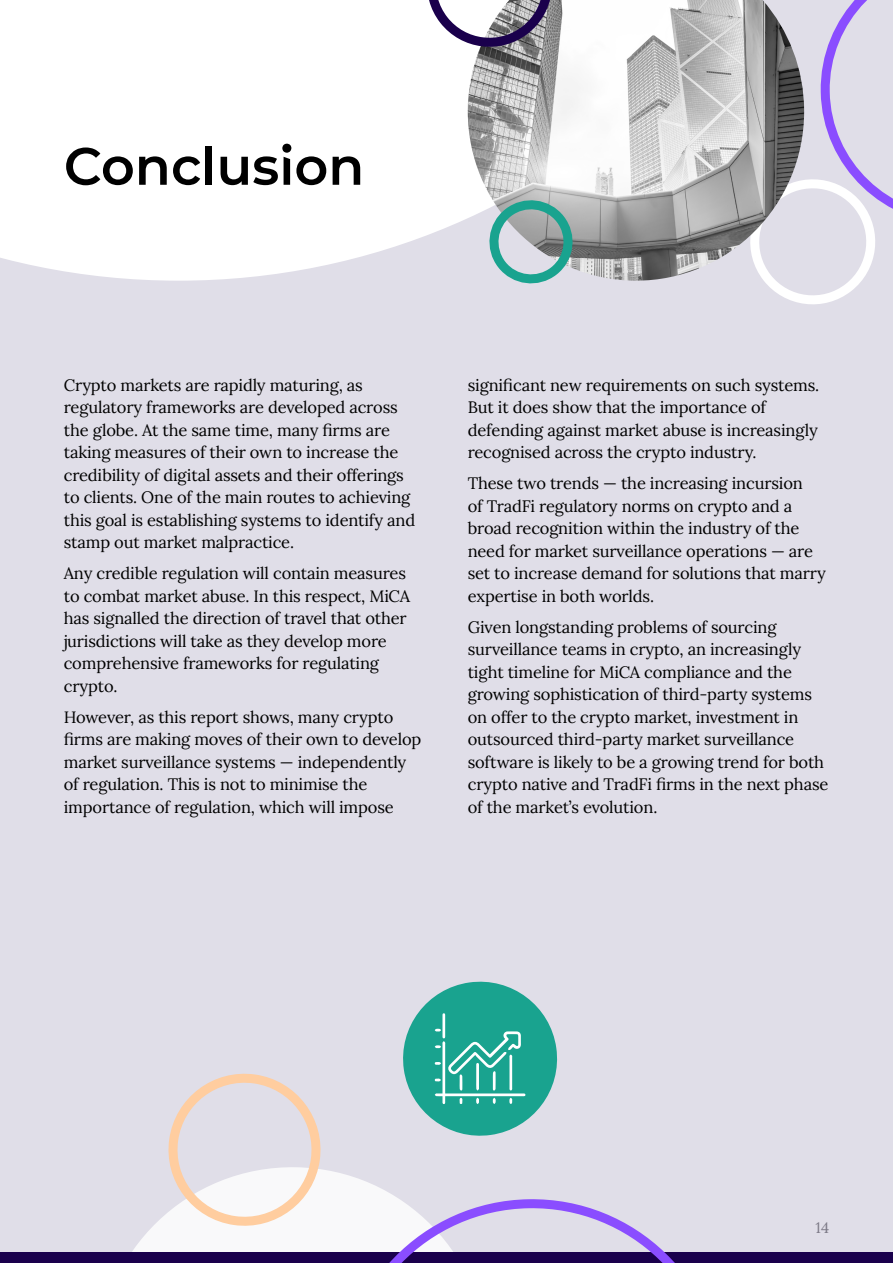
<style>
.page{position:relative;width:893px;height:1263px;background:#e0dee8}
.page>*{position:absolute;margin:0;border:0;box-sizing:border-box;transform-origin:0 0}
.t1{font:52.5px "Acuiti Montserrat";color:#000}
.t2{font:16.5px/22.5px "Lora";letter-spacing:-.01em;color:#000}
.t3{font:15px "Lora";color:#7d7a87}
</style>
<div class="page">
<div style="left:0;top:0;width:468px;height:281px;background:#fff"></div>
<svg style="left:764px;top:0;width:129px;height:305px"></svg>
<img style="left:468px;top:0;width:336px;height:281px">
<svg style="left:411px;top:0;width:156px;height:50px;background:#b2adba"></svg>
<svg style="left:477px;top:187px;width:108px;height:97px"></svg>
<div style="left:0;top:1252px;width:893px;height:11px;background:#1a004c"></div>
<svg style="left:132px;top:981px;width:543px;height:282px"></svg>
<h1 class="t1" style="left:64px;top:129px;width:302px">Conclusion</h1>
<p class="t2" style="left:64px;top:372px;width:353px">Crypto markets are rapidly maturing, as regulatory frameworks are developed across the globe. At the same time, many firms are taking measures of their own to increase the credibility of digital assets and their offerings to clients. One of the main routes to achieving this goal is establishing systems to identify and stamp out market malpractice.</p>
<p class="t2" style="left:64px;top:561px;width:348px">Any credible regulation will contain measures to combat market abuse. In this respect, MiCA has signalled the direction of travel that other jurisdictions will take as they develop more comprehensive frameworks for regulating crypto.</p>
<p class="t2" style="left:64px;top:704px;width:359px">However, as this report shows, many crypto firms are making moves of their own to develop market surveillance systems — independently of regulation. This is not to minimise the importance of regulation, which will impose</p>
<p class="t2" style="left:468px;top:372px;width:353px">significant new requirements on such systems.<br>But it does show that the importance of defending against market abuse is increasingly recognised across the crypto industry.</p>
<p class="t2" style="left:468px;top:471px;width:359px">These two trends — the increasing incursion<br>of TradFi regulatory norms on crypto and a broad recognition within the industry of the need for market surveillance operations — are set to increase demand for solutions that marry expertise in both worlds.</p>
<p class="t2" style="left:468px;top:614px;width:362px">Given longstanding problems of sourcing surveillance teams in crypto, an increasingly tight timeline for MiCA compliance and the growing sophistication of third-party systems on offer to the crypto market, investment in outsourced third-party market surveillance software is likely to be a growing trend for both crypto native and TradFi firms in the next phase of the market’s evolution.</p>
<p class="t3" style="left:816px;top:1216px;width:15px">14</p>
</div>
